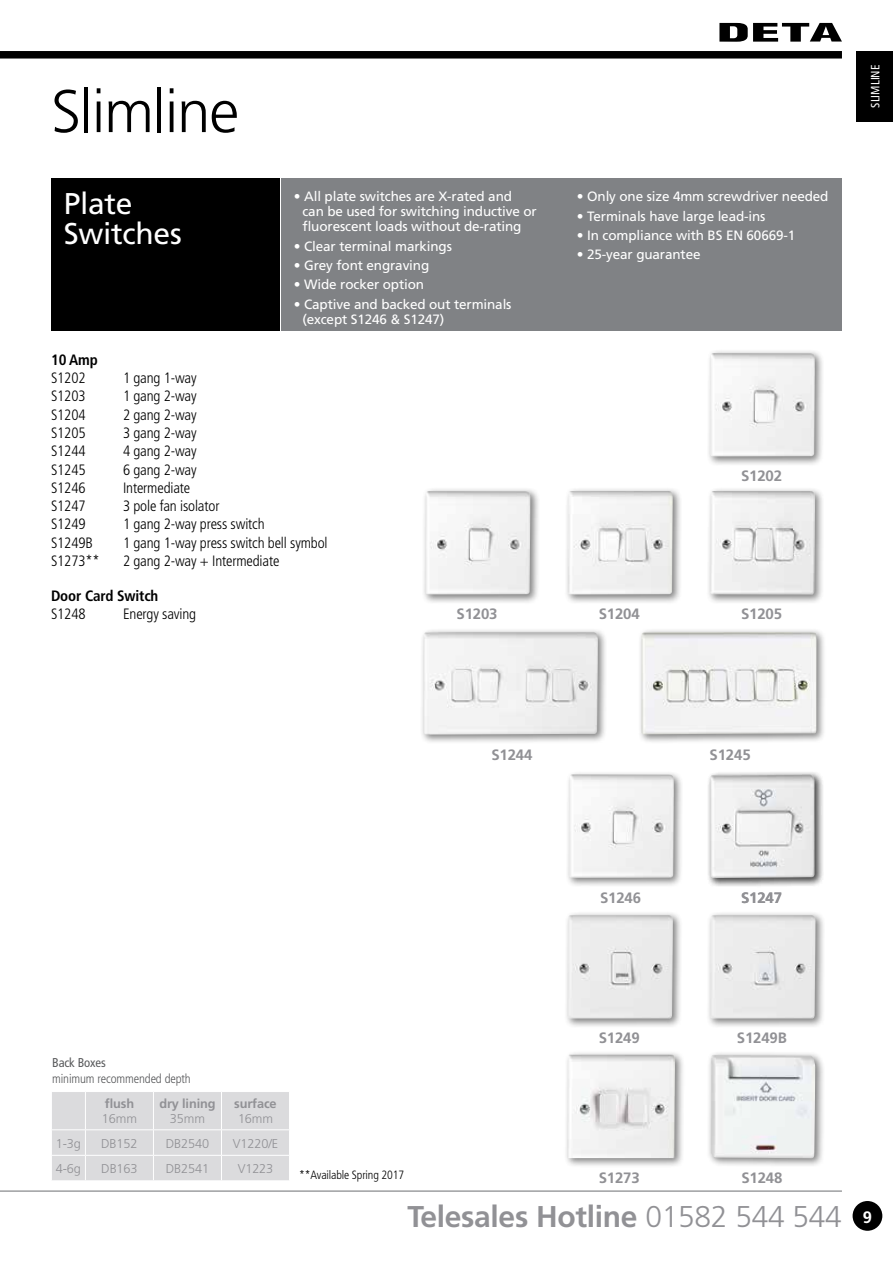
<style>
.page{position:relative;width:893px;height:1263px;background:#fff}
.page>*{position:absolute;margin:0;border:0;box-sizing:border-box;transform-origin:0 0}
.t1{font:300 60px "Frutiger";letter-spacing:-.02em;color:#000}
.t2{font:700 30px "Frutiger";letter-spacing:-.01em;color:#919195}
.t3{font:30px/30px "Frutiger LT Std";letter-spacing:-.01em;color:#fff}
.t4{font:300 condensed 15px "Frutiger LT Std";letter-spacing:-.01em;color:#000}
.t5{font:700 15px "Frutiger";letter-spacing:-.01em;color:#919195}
.t6{font:700 condensed 15px "Frutiger LT Std";letter-spacing:-.01em;color:#000}
.t7{font:13.5px/15px "Frutiger LT Std";letter-spacing:-.01em;color:#fff}
.t8{font:300 12.75px "Frutiger";letter-spacing:-.01em;color:#919195}
.t9{font:300 condensed 12.75px "Frutiger LT Std";letter-spacing:-.01em;color:#58595b}
.t10{font:700 12.75px "Frutiger";letter-spacing:-.01em;color:#919195}
.t11{font:condensed 12.75px "Frutiger LT Std";letter-spacing:-.01em;color:#58595b}
.t12{font:300 condensed 12px "Frutiger LT Std";letter-spacing:-.01em;color:#000}
.t13{font:condensed 12px "Frutiger LT Std";color:#fff}
.s1{font-weight:300}
.s2{font-size:16.5px;color:#fff}
</style>
<div class="page">
<div style="left:0;top:51px;width:842px;height:8px;background:#000"></div>
<hr style="left:0;top:1191px;width:842px;height:1px;background:#6d6e71">
<div style="left:853px;top:1201px;width:29px;height:30px;background:#000;border-radius:50%"></div>
<div style="left:51px;top:179px;width:228px;height:152px;background:#000"></div>
<div style="left:281px;top:179px;width:561px;height:152px;background:#808285"></div>
<div style="left:52px;top:1092px;width:237px;height:88px;background:#dbdbdd"></div>
<hr style="left:85px;top:1129px;width:68px;height:1px;background:#fff">
<hr style="left:153px;top:1129px;width:68px;height:1px;background:#fff">
<hr style="left:221px;top:1129px;width:69px;height:1px;background:#fff">
<div style="left:422px;top:487px;width:118px;height:117px;background:#000;opacity:.5"></div>
<img style="left:426px;top:491px;width:104px;height:103px">
<div style="left:706px;top:349px;width:119px;height:117px;background:#000;opacity:.5"></div>
<img style="left:710px;top:353px;width:105px;height:103px">
<div style="left:565px;top:770px;width:119px;height:118px;background:#000;opacity:.5"></div>
<img style="left:569px;top:774px;width:105px;height:104px">
<div style="left:564px;top:911px;width:119px;height:117px;background:#000;opacity:.5"></div>
<img style="left:568px;top:915px;width:105px;height:104px">
<div style="left:563px;top:1050px;width:122px;height:118px;background:#000;opacity:.5"></div>
<img style="left:567px;top:1054px;width:108px;height:104px">
<div style="left:706px;top:911px;width:119px;height:117px;background:#000;opacity:.5"></div>
<img style="left:710px;top:915px;width:105px;height:104px">
<div style="left:707px;top:770px;width:117px;height:118px;background:#000;opacity:.5"></div>
<div style="left:564px;top:487px;width:119px;height:117px;background:#000;opacity:.5"></div>
<img style="left:568px;top:491px;width:105px;height:103px">
<div style="left:706px;top:487px;width:119px;height:117px;background:#000;opacity:.5"></div>
<img style="left:710px;top:491px;width:105px;height:103px">
<div style="left:706px;top:1051px;width:119px;height:117px;background:#000;opacity:.5"></div>
<img style="left:710px;top:1058px;width:103px;height:100px">
<div style="left:420px;top:628px;width:188px;height:117px;background:#000;opacity:.5"></div>
<img style="left:424px;top:632px;width:174px;height:103px">
<div style="left:637px;top:628px;width:189px;height:116px;background:#000;opacity:.5"></div>
<img style="left:641px;top:632px;width:175px;height:102px">
<div style="left:857px;top:51px;width:36px;height:70px;background:#000"></div>
<svg style="left:719px;top:23px;width:123px;height:19px"></svg>
<h1 class="t1" style="left:51px;top:77px;width:190px">Slimline</h1>
<h2 class="t3" style="left:64px;top:189px;width:119px">Plate<br>Switches</h2>
<p class="t7" style="left:302px;top:189px;width:236px;text-indent:-9px">• All plate switches are X-rated and can be used for switching inductive or fluorescent loads without de-rating</p>
<p class="t7" style="left:294px;top:239px;width:160px">• Clear terminal markings</p>
<p class="t7" style="left:294px;top:258px;width:137px">• Grey font engraving</p>
<p class="t7" style="left:294px;top:277px;width:132px">• Wide rocker option</p>
<p class="t7" style="left:302px;top:296px;width:211px;text-indent:-9px">• Captive and backed out terminals (except S1246 &amp; S1247)</p>
<p class="t6" style="left:51px;top:350px;width:48px">10 Amp</p>
<p class="t4" style="left:51px;top:369px;width:36px">S1202</p>
<p class="t4" style="left:123px;top:369px;width:75px">1 gang 1-way</p>
<p class="t4" style="left:51px;top:388px;width:36px">S1203</p>
<p class="t4" style="left:123px;top:388px;width:75px">1 gang 2-way</p>
<p class="t4" style="left:51px;top:406px;width:36px">S1204</p>
<p class="t4" style="left:123px;top:406px;width:75px">2 gang 2-way</p>
<p class="t4" style="left:51px;top:424px;width:36px">S1205</p>
<p class="t4" style="left:123px;top:424px;width:75px">3 gang 2-way</p>
<p class="t4" style="left:51px;top:442px;width:36px">S1244</p>
<p class="t4" style="left:123px;top:442px;width:75px">4 gang 2-way</p>
<p class="t4" style="left:51px;top:461px;width:36px">S1245</p>
<p class="t4" style="left:123px;top:461px;width:75px">6 gang 2-way</p>
<p class="t4" style="left:51px;top:479px;width:36px">S1246</p>
<p class="t4" style="left:123px;top:479px;width:69px">Intermediate</p>
<p class="t4" style="left:51px;top:497px;width:36px">S1247</p>
<p class="t4" style="left:123px;top:497px;width:98px">3 pole fan isolator</p>
<p class="t4" style="left:51px;top:516px;width:36px">S1249</p>
<p class="t4" style="left:123px;top:516px;width:143px">1 gang 2-way press switch</p>
<p class="t4" style="left:51px;top:534px;width:43px">S1249B</p>
<p class="t4" style="left:123px;top:534px;width:206px">1 gang 1-way press switch bell symbol</p>
<p class="t4" style="left:51px;top:552px;width:50px">S1273**</p>
<p class="t4" style="left:123px;top:552px;width:158px">2 gang 2-way + Intermediate</p>
<p class="t6" style="left:51px;top:586px;width:109px">Door Card Switch</p>
<p class="t4" style="left:51px;top:605px;width:36px">S1248</p>
<p class="t4" style="left:123px;top:605px;width:75px">Energy saving</p>
<p class="t5" style="left:456px;top:605px;width:43px">S1203</p>
<p class="t7" style="left:577px;top:189px;width:253px">• Only one size 4mm screwdriver needed</p>
<p class="t7" style="left:577px;top:209px;width:190px">• Terminals have large lead-ins</p>
<p class="t7" style="left:577px;top:228px;width:220px">• In compliance with BS EN 60669-1</p>
<p class="t7" style="left:577px;top:247px;width:125px">• 25-year guarantee</p>
<p class="t5" style="left:741px;top:467px;width:43px">S1202</p>
<p class="t5" style="left:599px;top:605px;width:43px">S1204</p>
<p class="t5" style="left:741px;top:605px;width:43px">S1205</p>
<p class="t13" style="left:868px;top:108px;width:45px;rotate:-90deg">SLIMLINE</p>
<p class="t5" style="left:491px;top:746px;width:43px">S1244</p>
<p class="t5" style="left:710px;top:746px;width:43px">S1245</p>
<p class="t11" style="left:52px;top:1055px;width:55px">Back Boxes</p>
<p class="t9" style="left:52px;top:1071px;width:140px">minimum recommended depth</p>
<p class="t10" style="left:105px;top:1096px;width:31px">flush</p>
<p class="t8" style="left:102px;top:1111px;width:37px">16mm</p>
<p class="t10" style="left:159px;top:1096px;width:58px">dry lining</p>
<p class="t8" style="left:170px;top:1111px;width:37px">35mm</p>
<p class="t10" style="left:234px;top:1096px;width:44px">surface</p>
<p class="t8" style="left:238px;top:1111px;width:37px">16mm</p>
<p class="t8" style="left:56px;top:1136px;width:27px">1-3g</p>
<p class="t8" style="left:101px;top:1136px;width:38px">DB152</p>
<p class="t8" style="left:166px;top:1136px;width:45px">DB2540</p>
<p class="t8" style="left:233px;top:1136px;width:47px">V1220/E</p>
<p class="t8" style="left:56px;top:1161px;width:27px">4-6g</p>
<p class="t8" style="left:101px;top:1161px;width:38px">DB163</p>
<p class="t8" style="left:166px;top:1161px;width:45px">DB2541</p>
<p class="t8" style="left:238px;top:1161px;width:37px">V1223</p>
<p class="t12" style="left:299px;top:1168px;width:107px">**Available Spring 2017</p>
<p class="t5" style="left:600px;top:888px;width:43px">S1246</p>
<p class="t5" style="left:741px;top:888px;width:43px">S1247</p>
<p class="t5" style="left:599px;top:1029px;width:43px">S1249</p>
<p class="t5" style="left:737px;top:1029px;width:52px">S1249B</p>
<p class="t5" style="left:599px;top:1169px;width:43px">S1273</p>
<p class="t5" style="left:741px;top:1169px;width:43px">S1248</p>
<h2 class="t2" style="left:407px;top:1199px;width:466px">Telesales Hotline <span class="s1">01582 544 544</span> <span class="s2">9</span></h2>
</div>
